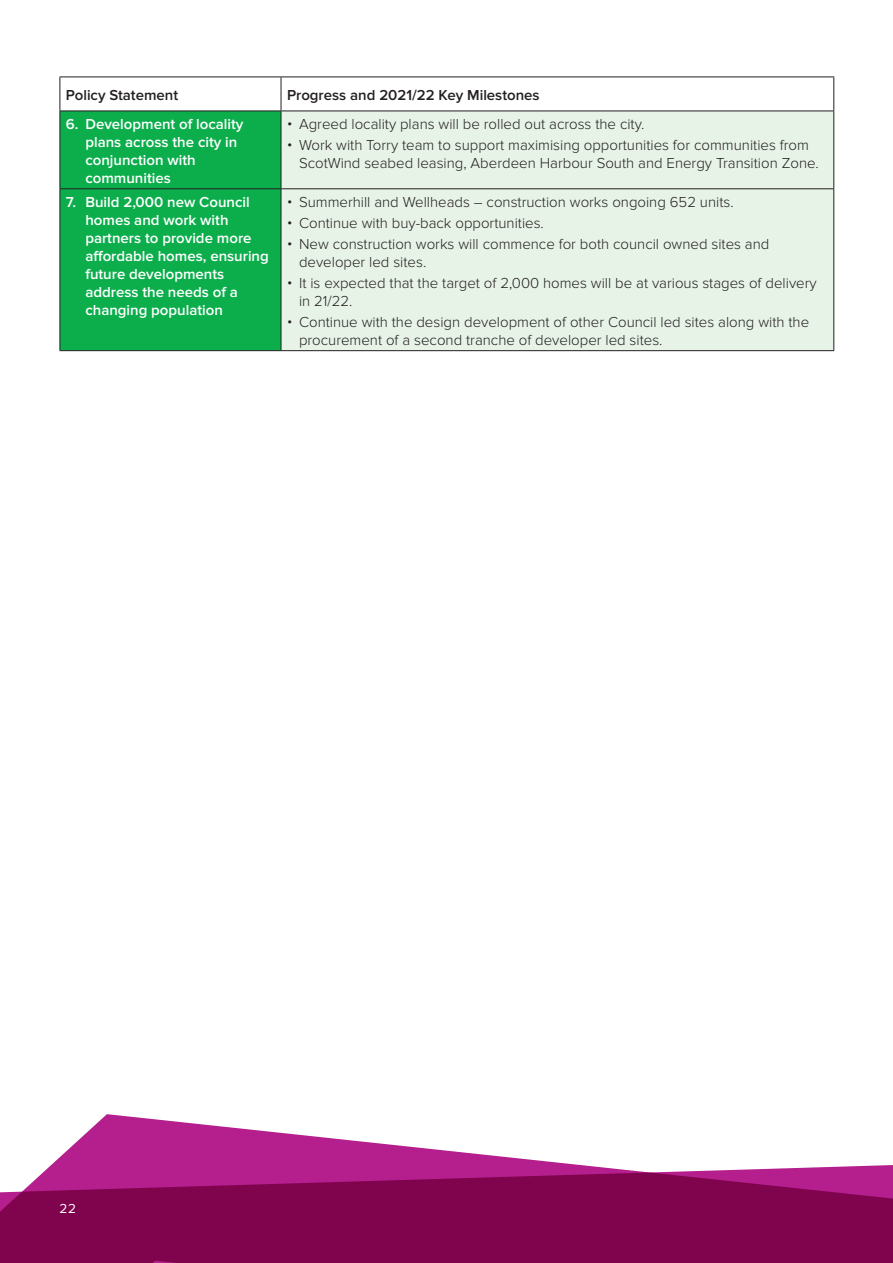
<style>
.page{position:relative;width:893px;height:1263px;background:#fff}
.page>*{position:absolute;margin:0;border:0;box-sizing:border-box;transform-origin:0 0}
.t1{font:300 15px/18px "Proxima Nova";color:#231f20}
.t2{font:600 15px/18px "Proxima Nova";color:#fff}
.t3{font:600 15px "Proxima Nova";color:#231f20}
.t4{font:13.5px "Proxima Nova";color:#fff}
</style>
<div class="page">
<svg style="left:85px;top:1114px;width:206px;height:20px"></svg>
<svg style="left:0;top:1134px;width:893px;height:129px;fill:#7f034d"></svg>
<div style="left:61px;top:112px;width:220px;height:238px;background:#0cae4c"></div>
<div style="left:282px;top:112px;width:551px;height:238px;background:#e7f3e7"></div>
<hr style="left:60px;top:77px;width:221px;height:1px;background:#231f20">
<hr style="left:60px;top:77px;width:1px;height:34px;background:#231f20">
<hr style="left:281px;top:77px;width:553px;height:1px;background:#231f20">
<hr style="left:281px;top:77px;width:1px;height:34px;background:#231f20">
<hr style="left:833px;top:77px;width:1px;height:34px;background:#231f20">
<hr style="left:60px;top:111px;width:221px;height:1px;background:#231f20">
<hr style="left:60px;top:111px;width:1px;height:77px;background:#231f20">
<hr style="left:281px;top:111px;width:553px;height:1px;background:#231f20">
<hr style="left:281px;top:111px;width:1px;height:77px;background:#231f20">
<hr style="left:833px;top:111px;width:1px;height:77px;background:#231f20">
<hr style="left:60px;top:188px;width:221px;height:1px;background:#231f20">
<hr style="left:60px;top:189px;width:1px;height:161px;background:#231f20">
<hr style="left:281px;top:188px;width:553px;height:1px;background:#231f20">
<hr style="left:281px;top:189px;width:1px;height:161px;background:#231f20">
<hr style="left:833px;top:189px;width:1px;height:161px;background:#231f20">
<hr style="left:60px;top:350px;width:221px;height:1px;background:#231f20">
<hr style="left:281px;top:350px;width:553px;height:1px;background:#231f20">
<p class="t3" style="left:66px;top:86px;width:114px">Policy Statement</p>
<p class="t3" style="left:287px;top:86px;width:254px">Progress and 2021/22 Key Milestones</p>
<p class="t2" style="left:85px;top:115px;width:160px;text-indent:-20px">6. Development of locality plans across the city in conjunction with communities</p>
<p class="t1" style="left:287px;top:115px;width:359px">• Agreed locality plans will be rolled out across the city.</p>
<p class="t1" style="left:299px;top:136px;width:521px;text-indent:-12px">• Work with Torry team to support maximising opportunities for communities from<br>ScotWind seabed leasing, Aberdeen Harbour South and Energy Transition Zone.</p>
<p class="t2" style="left:85px;top:193px;width:185px;text-indent:-20px">7. Build 2,000 new Council homes and work with partners to provide more affordable homes, ensuring future developments address the needs of a changing population</p>
<p class="t1" style="left:287px;top:193px;width:448px">• Summerhill and Wellheads – construction works ongoing 652 units.</p>
<p class="t1" style="left:287px;top:214px;width:258px">• Continue with buy-back opportunities.</p>
<p class="t1" style="left:299px;top:235px;width:472px;text-indent:-12px">• New construction works will commence for both council owned sites and developer led sites.</p>
<p class="t1" style="left:299px;top:274px;width:519px;text-indent:-12px">• It is expected that the target of 2,000 homes will be at various stages of delivery in 21/22.</p>
<p class="t1" style="left:299px;top:313px;width:512px;text-indent:-12px">• Continue with the design development of other Council led sites along with the procurement of a second tranche of developer led sites.</p>
<p class="t4" style="left:60px;top:1201px;width:18px">22</p>
</div>
